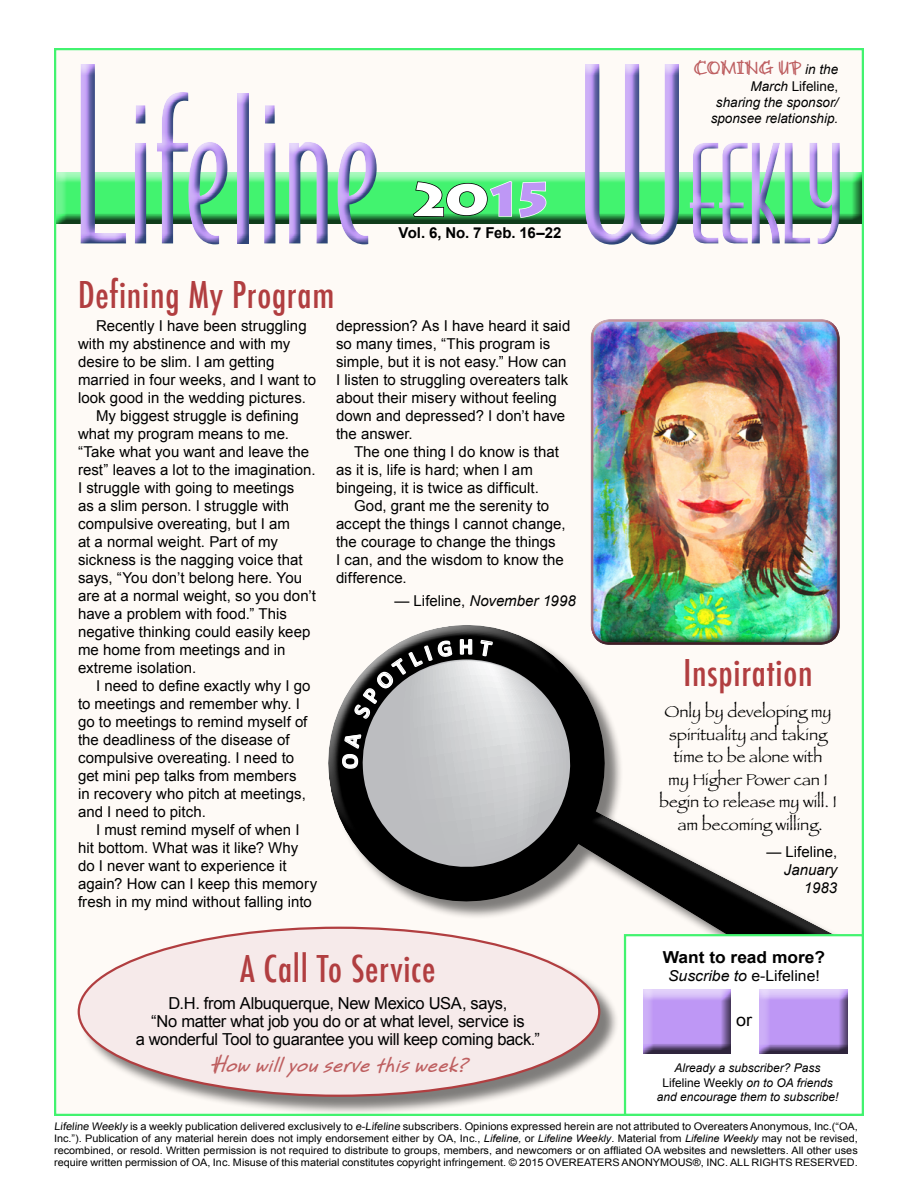
<style>
.page{position:relative;width:918px;height:1188px;background:#fff}
.page>*{position:absolute;margin:0;border:0;box-sizing:border-box;transform-origin:0 0}
.t1{font:195px "Bodega Sans Light Oldstyle";letter-spacing:-.01em;color:#be97f5}
.t2{font:130.5px "Bodega Sans Light Oldstyle";letter-spacing:-.02em;color:#be97f5}
.Paragraph_Style_1{font:900 46.5px "Lithos Pro";color:#fff;scale:1.13 1}
.Headline{font:500 condensed 36px "Futura";letter-spacing:.02em;color:#b13e40}
.t3{font:700 22.8px "Calibri";color:#fff}
.t4{font:italic 700 22.5px "Bruno JB Std";color:#be5f60}
.t5{font:700 18px "Bruno JB Std";color:#be5f60}
.t6{font:17.1px "Arial";color:#000;scale:1.05 1}
.Service{font:16.5px/18px "Arial";letter-spacing:-.02em;color:#000;text-align:center}
.Inspiration{font:16.5px/22.5px "Papyrus";color:#000;text-align:center}
.t7{font:700 16.5px "Arial";color:#000;scale:1.05 1}
.Paragraph_LW_Story{font:15px/18px "Arial";letter-spacing:.005em;color:#000}
.LW_Atrribution{font:italic 15px/18px "Arial";color:#000;text-align:right}
.Paragraph_LW_Story-2{font:15px "Arial";letter-spacing:.005em;color:#000;scale:1.05 1}
.t8{font:700 15px "Arial";letter-spacing:-.005em;color:#000}
.LW_Atrribution-2{font:15px "Arial";color:#000}
.Teaser{font:italic 13.5px/16.2px "Arial";color:#000;text-align:center}
.t9{font:13.5px "Arial";color:#000}
.t10{font:italic 12px/14.4px "Arial";color:#000;text-align:center}
.t11{font:10.5px "Arial";color:#000;scale:1.05 1}
.t12{font:10.35px/12px "Arial";color:#000;text-align:justify;scale:1.05 1}
.s1{font-size:232.5px}
.s2{color:#be97f5}
.s3{font-family:"Arial";font-weight:400;font-style:italic;font-size:13.5px;color:#000}
.s4{font-style:italic}
.s5{font-style:normal}
.s6{font-size:10.35px}
</style>
<div class="page">
<div style="left:54px;top:48px;width:810px;height:1068px;background:#fefaf6;border:2px solid #42f36f"></div>
<div style="left:50px;top:165px;width:823px;height:61px;background:#000;opacity:.75"></div>
<svg style="left:320px;top:615px;width:543px;height:447px"></svg>
<div style="left:625px;top:935px;width:238px;height:180px;background:#fff"></div>
<div style="left:624px;top:934px;width:240px;height:182px;border:2px solid #42f36f"></div>
<div style="left:80px;top:928px;width:539px;height:188px;background:#000;opacity:.5"></div>
<div style="left:79px;top:928px;width:520px;height:168px;background:#f6eaea;border-radius:50%"></div>
<div style="left:753px;top:982px;width:106px;height:73px;background:#000;opacity:.75"></div>
<div style="left:636px;top:982px;width:106px;height:72px;background:#000;opacity:.75"></div>
<div style="left:71px;top:57px;width:780px;height:199px;background:#004653;opacity:.75"></div>
<svg style="left:412px;top:180px;width:135px;height:39px;background:#48d46c"></svg>
<svg style="left:694px;top:48px;width:108px;height:63px"></svg>
<div style="left:580px;top:308px;width:265px;height:334px;background:#fff;opacity:.57"></div>
<div style="left:585px;top:322px;width:266px;height:332px;background:#000;opacity:.57"></div>
<svg style="left:341px;top:638px;width:229px;height:230px;background:#969698"></svg>
<h1 class="t1" style="left:70px;top:53px;width:311px"><span class="s1">L</span>ifeline</h1>
<p class="Paragraph_Style_1" style="left:409px;top:171px;width:131px">20<span class="s2">15</span></p>
<p class="t8" style="left:398px;top:223px;width:165px">Vol. 6, No. 7 Feb. 16–22</p>
<p class="t5" style="left:694px;top:57px;width:146px">COMING UP <span class="s3">in the</span></p>
<p class="t9" style="left:750px;top:77px;width:89px"><span class="s4">March</span> Lifeline,</p>
<p class="Teaser" style="left:711px;top:94px;width:129px">sharing the sponsor/ sponsee relationship.</p>
<h2 class="t2" style="left:575px;top:116px;width:273px"><span class="s1">W</span>EEKLY</h2>
<p class="Headline" style="left:78px;top:272px;width:258px">Defining My Program</p>
<p class="Paragraph_LW_Story" style="left:78px;top:317px;width:240px;text-indent:18px">Recently I have been struggling with my abstinence and with my desire to be slim. I am getting married in four weeks, and I want to look good in the wedding pictures.</p>
<p class="Paragraph_LW_Story" style="left:78px;top:407px;width:239px;text-indent:18px">My biggest struggle is defining what my program means to me. “Take what you want and leave the rest” leaves a lot to the imagination.<br>I struggle with going to meetings<br>as a slim person. I struggle with compulsive overeating, but I am<br>at a normal weight. Part of my sickness is the nagging voice that says, “You don’t belong here. You are at a normal weight, so you don’t have a problem with food.” This negative thinking could easily keep me home from meetings and in extreme isolation.</p>
<p class="Paragraph_LW_Story" style="left:78px;top:677px;width:234px;text-indent:18px">I need to define exactly why I go to meetings and remember why. I go to meetings to remind myself of the deadliness of the disease of compulsive overeating. I need to get mini pep talks from members in recovery who pitch at meetings, and I need to pitch.</p>
<p class="Paragraph_LW_Story" style="left:78px;top:821px;width:241px;text-indent:18px">I must remind myself of when I hit bottom. What was it like? Why do I never want to experience it again? How can I keep this memory fresh in my mind without falling into</p>
<p class="Paragraph_LW_Story" style="left:336px;top:317px;width:236px">depression? As I have heard it said so many times, “This program is simple, but it is not easy.” How can<br>I listen to struggling overeaters talk about their misery without feeling down and depressed? I don’t have the answer.</p>
<p class="Paragraph_LW_Story" style="left:336px;top:443px;width:224px;text-indent:18px">The one thing I do know is that as it is, life is hard; when I am bingeing, it is twice as difficult.</p>
<p class="Paragraph_LW_Story" style="left:336px;top:497px;width:231px;text-indent:18px">God, grant me the serenity to accept the things I cannot change, the courage to change the things<br>I can, and the wisdom to know the difference.</p>
<p class="LW_Atrribution" style="left:394px;top:592px;width:183px"><span class="s5">— Lifeline,</span> November 1998</p>
<h3 class="t3" style="left:459px;top:632px;width:16px">H</h3>
<p class="Headline" style="left:683px;top:649px;width:131px">Inspiration</p>
<p class="Inspiration" style="left:659px;top:700px;width:179px">Only by developing my spirituality and taking time to be alone with<br>my Higher Power can I begin to release my will. I am becoming willing.</p>
<p class="LW_Atrribution-2" style="left:766px;top:842px;width:72px">— Lifeline,</p>
<p class="LW_Atrribution" style="left:784px;top:861px;width:55px">January<br>1983</p>
<p class="t7" style="left:663px;top:947px;width:156px">Want to read more?</p>
<p class="Paragraph_LW_Story-2" style="left:668px;top:966px;width:146px"><span class="s4">Suscribe to</span> e-Lifeline!</p>
<p class="t6" style="left:736px;top:1009px;width:17px">or</p>
<p class="Headline" style="left:240px;top:946px;width:197px">A Call To Service</p>
<p class="Service" style="left:136px;top:994px;width:406px">D.H. from Albuquerque, New Mexico USA, says,<br>“No matter what job you do or at what level, service is<br>a wonderful Tool to guarantee you will keep coming back.”</p>
<p class="t4" style="left:209px;top:1050px;width:269px">Howwillyouservethisweek?</p>
<p class="t10" style="left:675px;top:1061px;width:148px">Already a subscriber? Pass</p>
<p class="t10" style="left:657px;top:1075px;width:183px"><span class="s5">Lifeline Weekly</span> on to OA friends and encourage them to subscribe!</p>
<p class="t11" style="left:54px;top:1119px;width:767px">Lifeline Weekly is a weekly publication delivered exclusively to e-Lifeline subscribers. Opinions expressed herein are not attributed to Overeaters Anonymous, Inc.<span class="s6">(“OA,</span></p>
<p class="t12" style="left:54px;top:1132px;width:767px">Inc.”). Publication of any material herein does not imply endorsement either by OA, Inc., <span class="s4">Lifeline,</span> or <span class="s4">Lifeline Weekly</span>. Material from <span class="s4">Lifeline Weekly</span> may not be revised, recombined, or resold. Written permission is not required to distribute to groups, members, and newcomers or on affliated OA websites and newsletters. All other uses require written permission of OA, Inc. Misuse of this material constitutes copyright infringement. © 2015 OVEREATERS ANONYMOUS®, INC. ALL RIGHTS RESERVED.</p>
</div>
